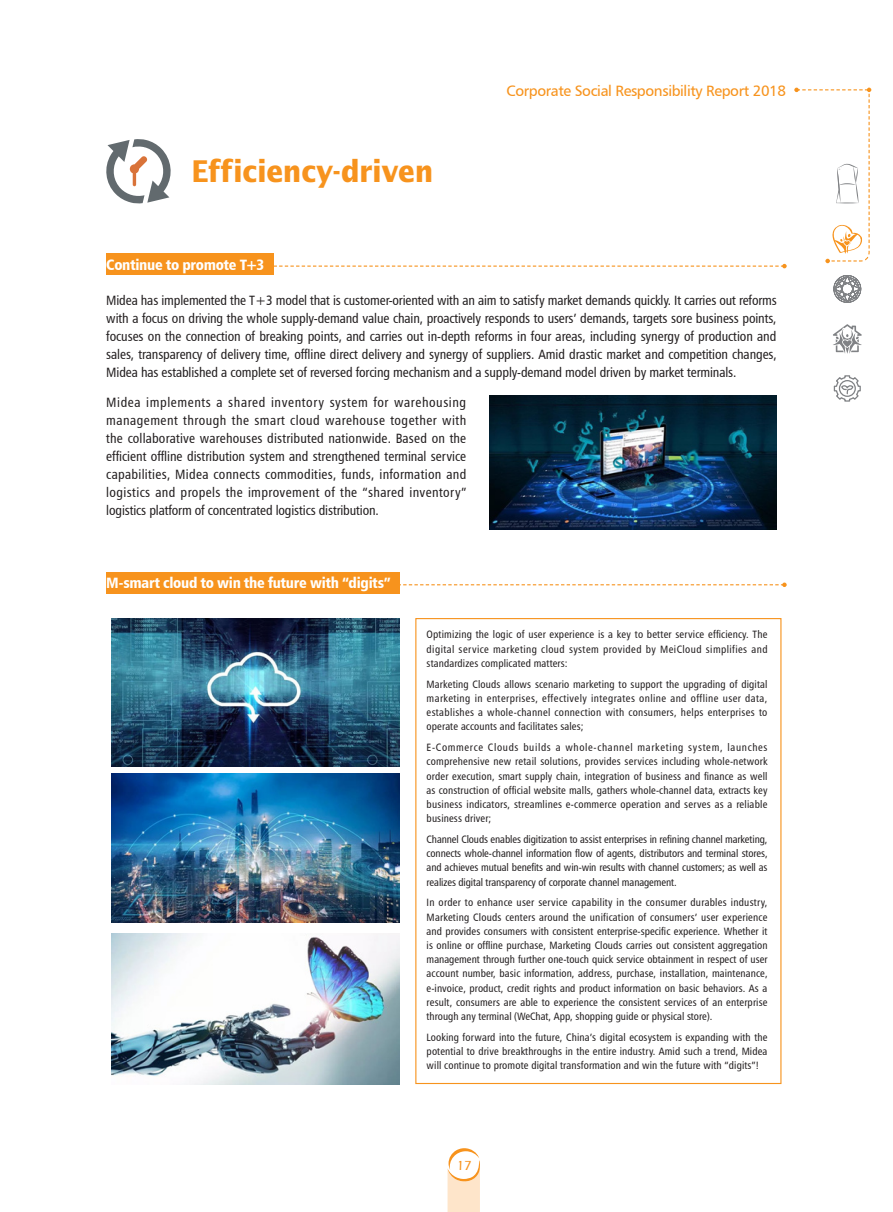
<style>
.page{position:relative;width:893px;height:1212px;background:#fff}
.page>*{position:absolute;margin:0;border:0;box-sizing:border-box;transform-origin:0 0}
.年报正文-1级标题{font:700 30px "Lucida Sans";letter-spacing:-.01em;color:#f7931d;scale:.9 1}
.年报正文-2极标题{font:15px "Humanist 777 BT Black Condensed B";letter-spacing:-.02em;color:#fff}
.t1{font:15px "Humanist 777 BT Roman B";letter-spacing:-.025em;color:#f7931d}
.年报正文{font:13.5px/18px "Humanist 777 BT Roman Condensed B";letter-spacing:-.01em;color:#231f20;text-align:justify}
.t2{font:500 13.5px "Eras ITC";color:#f7931d}
.年报正文-2{font:10.65px/14.2px "Humanist 777 BT Roman Condensed B";letter-spacing:.01em;color:#231f20;text-align:justify}
</style>
<div class="page">
<svg style="left:833px;top:324px;width:29px;height:30px"></svg>
<svg style="left:833px;top:375px;width:28px;height:27px"></svg>
<svg style="left:833px;top:275px;width:29px;height:28px"></svg>
<svg style="left:448px;top:1148px;width:32px;height:64px"></svg>
<svg style="left:794px;top:88px;width:77px;height:175px"></svg>
<svg style="left:274px;top:264px;width:513px;height:4px"></svg>
<svg style="left:400px;top:582px;width:387px;height:5px"></svg>
<div style="left:106px;top:254px;width:168px;height:21px;background:#f7931d"></div>
<div style="left:106px;top:572px;width:294px;height:22px;background:#f7931d"></div>
<img style="left:111px;top:618px;width:289px;height:149px">
<img style="left:489px;top:395px;width:288px;height:135px">
<img style="left:111px;top:774px;width:289px;height:148px">
<img style="left:111px;top:933px;width:289px;height:151px">
<svg style="left:106px;top:139px;width:65px;height:65px"></svg>
<p class="年报正文-1级标题" style="left:191px;top:153px;width:271px">Efficiency-driven</p>
<p class="年报正文-2极标题" style="left:106px;top:255px;width:159px">Continue to promote T+3</p>
<h2 class="t1" style="left:507px;top:81px;width:281px">Corporate Social Responsibility Report 2018</h2>
<p class="年报正文" style="left:106px;top:291px;width:672px">Midea has implemented the T+3 model that is customer-oriented with an aim to satisfy market demands quickly. It carries out reforms with a focus on driving the whole supply-demand value chain, proactively responds to users’ demands, targets sore business points, focuses on the connection of breaking points, and carries out in-depth reforms in four areas, including synergy of production and sales, transparency of delivery time, offline direct delivery and synergy of suppliers. Amid drastic market and competition changes, Midea has established a complete set of reversed forcing mechanism and a supply-demand model driven by market terminals.</p>
<p class="年报正文" style="left:106px;top:393px;width:362px">Midea implements a shared inventory system for warehousing management through the smart cloud warehouse together with the collaborative warehouses distributed nationwide. Based on the efficient offline distribution system and strengthened terminal service capabilities, Midea connects commodities, funds, information and logistics and propels the improvement of the “shared inventory” logistics platform of concentrated logistics distribution.</p>
<p class="年报正文-2极标题" style="left:106px;top:573px;width:286px">M-smart cloud to win the future with “digits”</p>
<p class="年报正文-2" style="left:427px;top:627px;width:342px">Optimizing the logic of user experience is a key to better service efficiency. The digital service marketing cloud system provided by MeiCloud simplifies and standardizes complicated matters:</p>
<p class="年报正文-2" style="left:427px;top:677px;width:342px">Marketing Clouds allows scenario marketing to support the upgrading of digital marketing in enterprises, effectively integrates online and offline user data, establishes a whole-channel connection with consumers, helps enterprises to operate accounts and facilitates sales;</p>
<p class="年报正文-2" style="left:427px;top:740px;width:342px">E-Commerce Clouds builds a whole-channel marketing system, launches comprehensive new retail solutions, provides services including whole-network order execution, smart supply chain, integration of business and finance as well as construction of official website malls, gathers whole-channel data, extracts key business indicators, streamlines e-commerce operation and serves as a reliable business driver;</p>
<p class="年报正文-2" style="left:427px;top:832px;width:342px">Channel Clouds enables digitization to assist enterprises in refining channel marketing, connects whole-channel information flow of agents, distributors and terminal stores, and achieves mutual benefits and win-win results with channel customers; as well as realizes digital transparency of corporate channel management.</p>
<p class="年报正文-2" style="left:427px;top:895px;width:342px">In order to enhance user service capability in the consumer durables industry, Marketing Clouds centers around the unification of consumers’ user experience and provides consumers with consistent enterprise-specific experience. Whether it is online or offline purchase, Marketing Clouds carries out consistent aggregation management through further one-touch quick service obtainment in respect of user account number, basic information, address, purchase, installation, maintenance, e-invoice, product, credit rights and product information on basic behaviors. As a result, consumers are able to experience the consistent services of an enterprise through any terminal (WeChat, App, shopping guide or physical store).</p>
<p class="年报正文-2" style="left:427px;top:1030px;width:342px">Looking forward into the future, China’s digital ecosystem is expanding with the potential to drive breakthroughs in the entire industry. Amid such a trend, Midea will continue to promote digital transformation and win the future with “digits”!</p>
<p class="t2" style="left:456px;top:1158px;width:17px">17</p>
</div>
